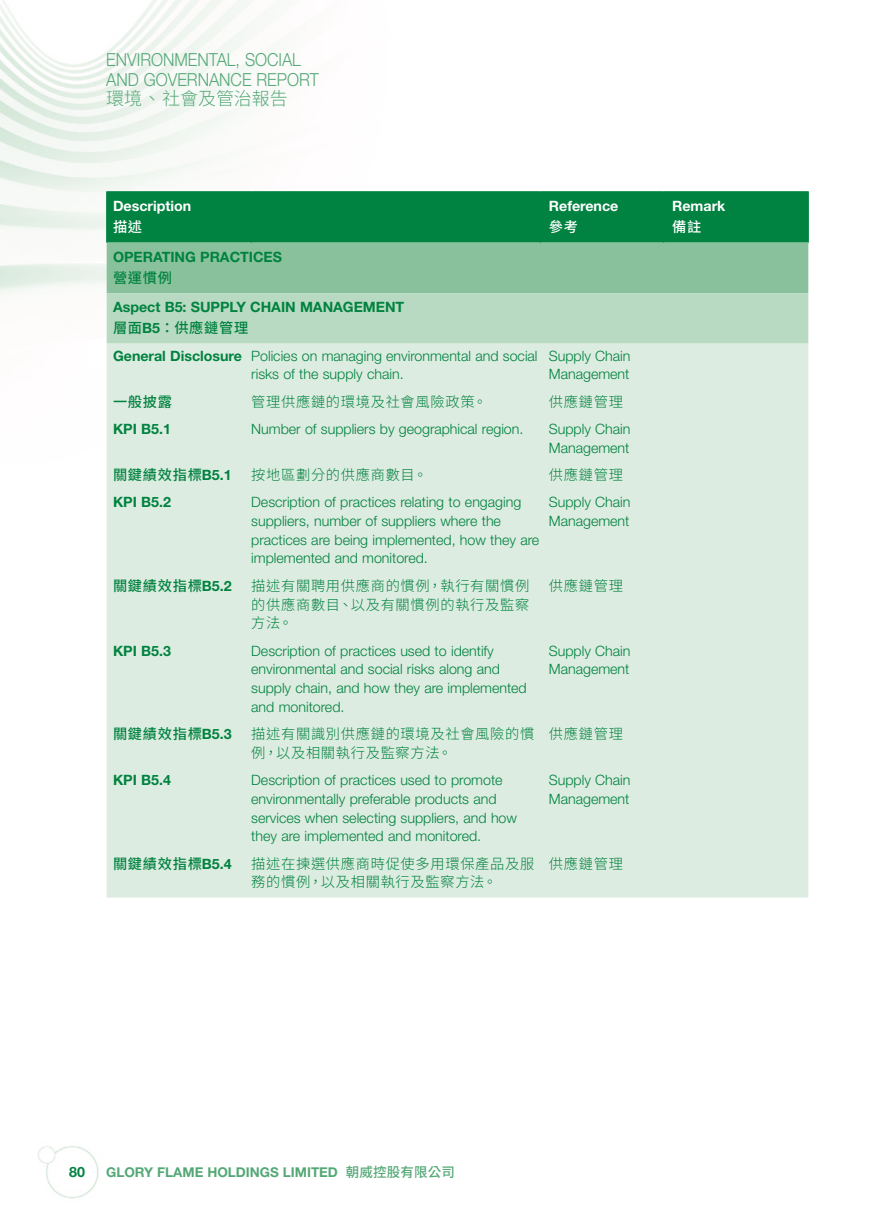
<style>
.page{position:relative;width:893px;height:1212px;background:#fff}
.page>*{position:absolute;margin:0;border:0;box-sizing:border-box;transform-origin:0 0}
.t1{font:300 18px/20.2px "Helvetica Neue LT Std";color:#54a876;scale:.9 1}
.t2{font:300 18px "Source Han Sans TC";color:#54a876}
.Body_Text{font:300 14.25px/18.8px "Helvetica Neue LT Std";color:#008240}
.Body_Text-2{font:300 14.25px/18.8px "Source Han Sans TC";letter-spacing:.05em;color:#008240}
.Body_Text-3{font:700 14.25px "Helvetica Neue LT Std";color:#008240}
.Body_Text-4{font:500 14.25px "Source Han Sans TC";letter-spacing:.05em;color:#008240}
.Body_Text-5{font:700 14.25px "Helvetica Neue LT Std";color:#fff}
.Body_Text-6{font:500 14.25px "Source Han Sans TC";color:#fff}
.t3{font:700 13.5px "Helvetica Neue LT Std";color:#54a876}
.s1{font-family:"Helvetica Neue LT Std";font-weight:700}
.s2{font-family:"Source Han Sans TC";font-weight:500}
</style>
<div class="page">
<img style="left:0;top:0;width:809px;height:1199px">
<svg style="left:107px;top:192px;width:701px;height:152px;background:#6bb48a"></svg>
<div style="left:107px;top:344px;width:701px;height:553px;background:#ddece0"></div>
<hr style="left:251px;top:192px;width:1px;height:51px;background:#008240">
<hr style="left:540px;top:192px;width:1px;height:51px;background:#008240">
<hr style="left:663px;top:192px;width:1px;height:51px;background:#008240">
<hr style="left:106px;top:191px;width:145px;height:1px;background:#008240">
<hr style="left:106px;top:192px;width:1px;height:51px;background:#008240">
<hr style="left:251px;top:191px;width:289px;height:1px;background:#008240">
<hr style="left:540px;top:191px;width:124px;height:1px;background:#008240">
<hr style="left:664px;top:191px;width:145px;height:1px;background:#008240">
<hr style="left:808px;top:192px;width:1px;height:51px;background:#008240">
<p class="t1" style="left:106px;top:49px;width:238px">ENVIRONMENTAL, SOCIAL<br>AND GOVERNANCE REPORT</p>
<p class="t2" style="left:106px;top:89px;width:183px">環境、社會及管治報告</p>
<p class="Body_Text-5" style="left:113px;top:197px;width:80px">Description</p>
<p class="Body_Text-6" style="left:113px;top:219px;width:31px">描述</p>
<p class="Body_Text-5" style="left:549px;top:197px;width:71px">Reference</p>
<p class="Body_Text-6" style="left:549px;top:219px;width:31px">參考</p>
<p class="Body_Text-3" style="left:113px;top:248px;width:171px">OPERATING PRACTICES</p>
<p class="Body_Text-4" style="left:113px;top:270px;width:61px">營運慣例</p>
<p class="Body_Text-3" style="left:113px;top:298px;width:293px">Aspect B5: SUPPLY CHAIN MANAGEMENT</p>
<p class="Body_Text-4" style="left:113px;top:320px;width:137px">層面<span class="s1">B5</span>：供應鏈管理</p>
<p class="Body_Text-3" style="left:113px;top:347px;width:130px">General Disclosure</p>
<p class="Body_Text" style="left:251px;top:346px;width:288px">Policies on managing environmental and social risks of the supply chain.</p>
<p class="Body_Text" style="left:549px;top:346px;width:83px">Supply Chain<br>Management</p>
<p class="Body_Text-4" style="left:113px;top:393px;width:61px">一般披露</p>
<p class="Body_Text-2" style="left:251px;top:392px;width:237px">管理供應鏈的環境及社會風險政策。</p>
<p class="Body_Text-2" style="left:549px;top:392px;width:75px">供應鏈管理</p>
<p class="Body_Text-3" style="left:113px;top:420px;width:59px">KPI B5.1</p>
<p class="Body_Text" style="left:251px;top:419px;width:274px">Number of suppliers by geographical region.</p>
<p class="Body_Text" style="left:549px;top:419px;width:83px">Supply Chain<br>Management</p>
<p class="Body_Text-4" style="left:113px;top:467px;width:120px">關鍵績效指標<span class="s1">B5.1</span></p>
<p class="Body_Text-2" style="left:251px;top:466px;width:178px">按地區劃分的供應商數目。</p>
<p class="Body_Text-2" style="left:549px;top:466px;width:75px">供應鏈管理</p>
<p class="Body_Text-3" style="left:113px;top:493px;width:59px">KPI B5.2</p>
<p class="Body_Text" style="left:251px;top:492px;width:290px">Description of practices relating to engaging suppliers, number of suppliers where the practices are being implemented, how they are implemented and monitored.</p>
<p class="Body_Text" style="left:549px;top:492px;width:83px">Supply Chain<br>Management</p>
<p class="Body_Text-4" style="left:113px;top:577px;width:120px">關鍵績效指標<span class="s1">B5.2</span></p>
<p class="Body_Text-2" style="left:251px;top:576px;width:280px;text-align:justify">描述有關聘用供應商的慣例，執行有關慣例的供應商數目、以及有關慣例的執行及監察方法。</p>
<p class="Body_Text-2" style="left:549px;top:576px;width:75px">供應鏈管理</p>
<p class="Body_Text-3" style="left:113px;top:642px;width:59px">KPI B5.3</p>
<p class="Body_Text" style="left:251px;top:641px;width:277px">Description of practices used to identify environmental and social risks along and supply chain, and how they are implemented and monitored.</p>
<p class="Body_Text" style="left:549px;top:641px;width:83px">Supply Chain<br>Management</p>
<p class="Body_Text-4" style="left:113px;top:726px;width:120px">關鍵績效指標<span class="s1">B5.3</span></p>
<p class="Body_Text-2" style="left:251px;top:725px;width:285px">描述有關識別供應鏈的環境及社會風險的慣例，以及相關執行及監察方法。</p>
<p class="Body_Text-2" style="left:549px;top:725px;width:75px">供應鏈管理</p>
<p class="Body_Text-3" style="left:113px;top:771px;width:59px">KPI B5.4</p>
<p class="Body_Text" style="left:251px;top:770px;width:267px">Description of practices used to promote environmentally preferable products and services when selecting suppliers, and how they are implemented and monitored.</p>
<p class="Body_Text" style="left:549px;top:770px;width:83px">Supply Chain<br>Management</p>
<p class="Body_Text-4" style="left:113px;top:855px;width:120px">關鍵績效指標<span class="s1">B5.4</span></p>
<p class="Body_Text-2" style="left:251px;top:854px;width:285px">描述在揀選供應商時促使多用環保產品及服務的慣例，以及相關執行及監察方法。</p>
<p class="Body_Text-2" style="left:549px;top:854px;width:75px">供應鏈管理</p>
<p class="Body_Text-5" style="left:672px;top:197px;width:55px">Remark</p>
<p class="Body_Text-6" style="left:672px;top:219px;width:31px">備註</p>
<p class="Body_Text-3" style="left:69px;top:1163px;width:17px">80</p>
<p class="t3" style="left:106px;top:1163px;width:350px">GLORY FLAME HOLDINGS LIMITED <span class="s2">朝威控股有限公司</span></p>
</div>
